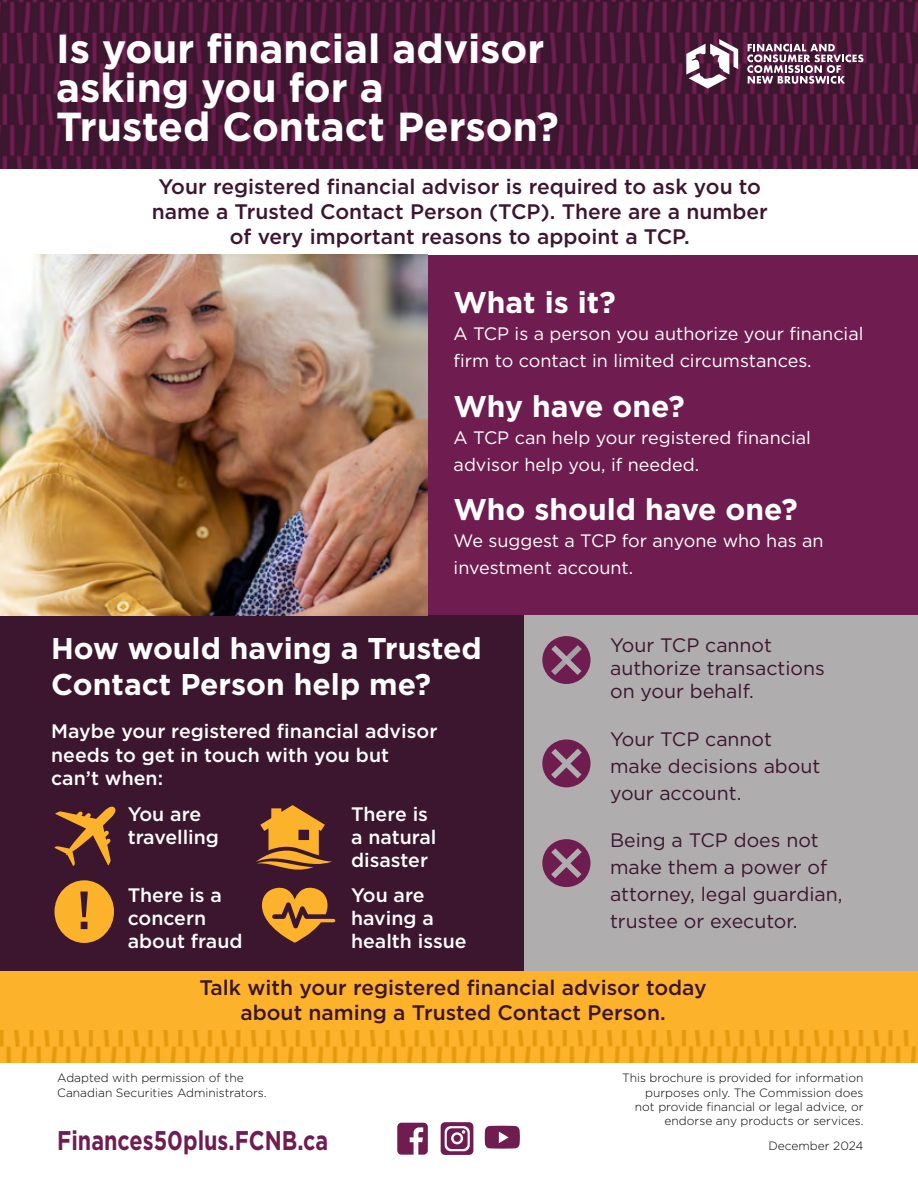
<style>
.page{position:relative;width:918px;height:1188px;background:#fff}
.page>*{position:absolute;margin:0;border:0;box-sizing:border-box;transform-origin:0 0}
.t1{font:700 40.5px/39px "Gotham";color:#fff}
.t2{font:700 30px/36px "Gotham";color:#fff}
.t3{font:700 27px "Gotham";color:#6f1d51;scale:.8 1}
.Large_paragraph{font:500 21px/25.2px "Gotham";color:#3c152e;text-align:center}
.Note_2{font:500 21px/25.2px "Gotham";color:#3c152e;text-align:center}
.Note_1{font:19.5px/27px "Gotham";color:#3c152e}
.Large_paragraph-2{font:500 19.5px/23.4px "Gotham";color:#fff}
.t4{font:18px/27px "Gotham";color:#fff}
.t5{font:300 12px/14.4px "Gotham";color:#000}
</style>
<div class="page">
<img style="left:0;top:0;width:918px;height:168px">
<div style="left:428px;top:255px;width:490px;height:361px;background:#6f1d51"></div>
<div style="left:0;top:971px;width:918px;height:83px;background:#fcb32b"></div>
<div style="left:0;top:616px;width:525px;height:355px;background:#3c152e"></div>
<div style="left:525px;top:616px;width:393px;height:355px;background:#afadae"></div>
<div style="left:55px;top:880px;width:59px;height:63px;background:#fcb32b;border-radius:50%"></div>
<svg style="left:80px;top:892px;width:8px;height:37px"></svg>
<svg style="left:54px;top:806px;width:62px;height:60px"></svg>
<svg style="left:262px;top:887px;width:73px;height:56px"></svg>
<svg style="left:256px;top:805px;width:76px;height:65px"></svg>
<div style="left:542px;top:636px;width:49px;height:48px;background:#6f1d51;border-radius:50%"></div>
<svg style="left:551px;top:645px;width:31px;height:30px"></svg>
<div style="left:542px;top:739px;width:49px;height:48px;background:#6f1d51;border-radius:50%"></div>
<svg style="left:551px;top:749px;width:31px;height:30px"></svg>
<div style="left:542px;top:839px;width:49px;height:48px;background:#6f1d51;border-radius:50%"></div>
<svg style="left:551px;top:848px;width:31px;height:30px"></svg>
<img style="left:0;top:1030px;width:918px;height:32px">
<svg style="left:747px;top:44px;width:116px;height:40px"></svg>
<svg style="left:686px;top:39px;width:52px;height:50px"></svg>
<img style="left:0;top:255px;width:428px;height:361px">
<svg style="left:397px;top:1123px;width:31px;height:32px"></svg>
<svg style="left:441px;top:1122px;width:33px;height:33px"></svg>
<svg style="left:485px;top:1126px;width:35px;height:23px"></svg>
<h1 class="t1" style="left:56px;top:29px;width:504px">Is your financial advisor asking you for a<br>Trusted Contact Person?</h1>
<p class="Large_paragraph" style="left:152px;top:174px;width:618px">Your registered financial advisor is required to ask you to name a Trusted Contact Person (TCP). There are a number of very important reasons to appoint a TCP.</p>
<h2 class="t2" style="left:454px;top:284px;width:164px">What is it?</h2>
<p class="t4" style="left:454px;top:320px;width:411px">A TCP is a person you authorize your financial firm to contact in limited circumstances.</p>
<h2 class="t2" style="left:454px;top:388px;width:233px">Why have one?</h2>
<p class="t4" style="left:454px;top:424px;width:359px">A TCP can help your registered financial advisor help you, if needed.</p>
<h2 class="t2" style="left:454px;top:491px;width:346px">Who should have one?</h2>
<p class="t4" style="left:454px;top:527px;width:372px">We suggest a TCP for anyone who has an investment account.</p>
<h2 class="t2" style="left:51px;top:630px;width:432px">How would having a Trusted<br>Contact Person help me?</h2>
<p class="Large_paragraph-2" style="left:51px;top:719px;width:388px">Maybe your registered financial advisor needs to get in touch with you but can’t when:</p>
<p class="Large_paragraph-2" style="left:128px;top:802px;width:93px">You are travelling</p>
<p class="Large_paragraph-2" style="left:351px;top:802px;width:87px">There is a natural disaster</p>
<p class="Large_paragraph-2" style="left:128px;top:883px;width:116px">There is a concern about fraud</p>
<p class="Large_paragraph-2" style="left:351px;top:883px;width:117px">You are having a health issue</p>
<p class="Note_1" style="left:610px;top:633px;width:216px;line-height:23.4px">Your TCP cannot authorize transactions on your behalf.</p>
<p class="Note_1" style="left:610px;top:725px;width:212px">Your TCP cannot make decisions about your account.</p>
<p class="Note_1" style="left:610px;top:826px;width:234px">Being a TCP does not make them a power of attorney, legal guardian, trustee or executor.</p>
<p class="Note_2" style="left:199px;top:975px;width:509px">Talk with your registered financial advisor today about naming a Trusted Contact Person.</p>
<p class="t5" style="left:57px;top:1070px;width:211px">Adapted with permission of the<br>Canadian Securities Administrators.</p>
<p class="t3" style="left:57px;top:1123px;width:340px">Finances50plus.FCNB.ca</p>
<p class="t5" style="left:622px;top:1070px;width:243px;text-align:right">This brochure is provided for information purposes only. The Commission does<br>not provide financial or legal advice, or endorse any products or services.</p>
<p class="t5" style="left:769px;top:1138px;width:96px">December 2024</p>
</div>
